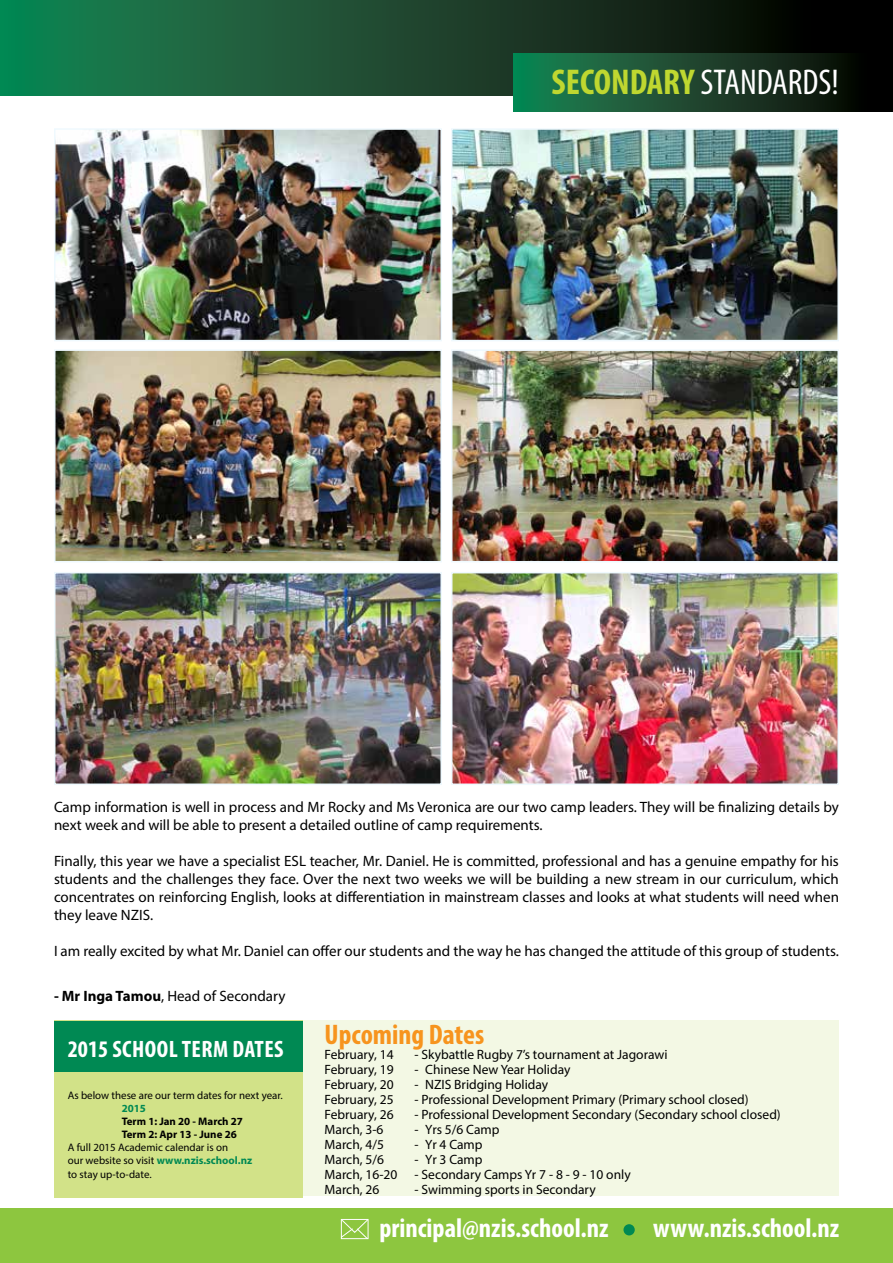
<style>
.page{position:relative;width:893px;height:1263px;background:#fff}
.page>*{position:absolute;margin:0;border:0;box-sizing:border-box;transform-origin:0 0}
.t1{font:condensed 36px "Myriad Pro";color:#fff}
.t2{font:700 condensed 28.35px "Myriad Pro";color:#f7941e}
.t3{font:700 condensed 27px "Myriad Pro";color:#fff}
.t4{font:700 condensed 23.85px "Myriad Pro";color:#fff}
.t5{font:15px/18px "Myriad Pro";color:#000}
.t6{font:13.5px "Myriad Pro";color:#000}
.t7{font:10.95px/13px "Myriad Pro";color:#000}
.t8{font:700 10.95px/13px "Myriad Pro";color:#000}
.t9{font:700 10.95px "Myriad Pro";color:#008953}
.s1{font-weight:700;color:#bfd730}
.s2{font-weight:700}
.s3{font-weight:700;color:#008953}
</style>
<div class="page">
<div style="left:0;top:1208px;width:893px;height:55px;background:#8dc63f"></div>
<svg style="left:340px;top:1219px;width:29px;height:21px"></svg>
<div style="left:623px;top:1224px;width:12px;height:11px;background:#008953;border-radius:50%"></div>
<svg style="left:1px;top:0;width:892px;height:96px;background:#17492f"></svg>
<hr style="left:0;top:0;width:1px;height:96px;background:#008953">
<svg style="left:514px;top:53px;width:379px;height:58px;background:#15422a"></svg>
<div style="left:294px;top:1020px;width:545px;height:176px;background:#f3f8e4"></div>
<div style="left:54px;top:1020px;width:248px;height:177px;background:#d2e288"></div>
<div style="left:54px;top:1021px;width:248px;height:50px;background:#008953"></div>
<img style="left:454px;top:575px;width:382px;height:207px">
<div style="left:451px;top:572px;width:388px;height:213px;border:2px solid #eff9fe"></div>
<img style="left:57px;top:575px;width:382px;height:207px">
<div style="left:54px;top:572px;width:388px;height:213px;border:2px solid #eff9fe"></div>
<img style="left:454px;top:131px;width:382px;height:207px">
<div style="left:451px;top:128px;width:388px;height:213px;border:2px solid #eff9fe"></div>
<img style="left:57px;top:131px;width:382px;height:207px">
<div style="left:54px;top:128px;width:388px;height:213px;border:2px solid #eff9fe"></div>
<img style="left:454px;top:352px;width:382px;height:207px">
<div style="left:451px;top:349px;width:388px;height:213px;border:2px solid #eff9fe"></div>
<img style="left:57px;top:352px;width:382px;height:207px">
<div style="left:54px;top:349px;width:388px;height:213px;border:2px solid #eff9fe"></div>
<h1 class="t1" style="left:552px;top:60px;width:289px"><span class="s1">SECONDARY</span> STANDARDS!</h1>
<p class="t5" style="left:54px;top:797px;width:786px">Camp information is well in process and Mr Rocky and Ms Veronica are our two camp leaders. They will be finalizing details by next week and will be able to present a detailed outline of camp requirements.</p>
<p class="t5" style="left:54px;top:851px;width:786px;text-align:justify">Finally, this year we have a specialist ESL teacher, Mr. Daniel. He is committed, professional and has a genuine empathy for his students and the challenges they face. Over the next two weeks we will be building a new stream in our curriculum, which concentrates on reinforcing English, looks at differentiation in mainstream classes and looks at what students will need when they leave NZIS.</p>
<p class="t5" style="left:54px;top:941px;width:786px">I am really excited by what Mr. Daniel can offer our students and the way he has changed the attitude of this group of students.</p>
<p class="t5" style="left:54px;top:986px;width:233px"><span class="s2">- Mr Inga Tamou</span>, Head of Secondary</p>
<h3 class="t4" style="left:68px;top:1034px;width:67px">2015 School</h3>
<h3 class="t4" style="left:182px;top:1034px;width:74px">Term Dates</h3>
<p class="t7" style="left:68px;top:1088px;width:217px">As below these are our term dates for next year.</p>
<p class="t9" style="left:122px;top:1101px;width:26px">2015</p>
<p class="t8" style="left:122px;top:1114px;width:123px">Term 1: Jan 20 - March 27<br>Term 2: Apr 13 - June 26</p>
<p class="t7" style="left:68px;top:1141px;width:186px">A full 2015 Academic calendar is on<br>our website so visit <span class="s3">www.nzis.school.nz </span>to stay up-to-date.</p>
<h2 class="t2" style="left:325px;top:1016px;width:161px">Upcoming Dates</h2>
<p class="t6" style="left:325px;top:1046px;width:71px">February, 14</p>
<p class="t6" style="left:415px;top:1046px;width:254px">- Skybattle Rugby 7’s tournament at Jagorawi</p>
<p class="t6" style="left:325px;top:1061px;width:71px">February, 19</p>
<p class="t6" style="left:415px;top:1061px;width:157px">- Chinese New Year Holiday</p>
<p class="t6" style="left:325px;top:1076px;width:71px">February, 20</p>
<p class="t6" style="left:415px;top:1076px;width:135px">- NZIS Bridging Holiday</p>
<p class="t6" style="left:325px;top:1091px;width:71px">February, 25</p>
<p class="t6" style="left:415px;top:1091px;width:335px">- Professional Development Primary (Primary school closed)</p>
<p class="t6" style="left:325px;top:1106px;width:71px">February, 26</p>
<p class="t6" style="left:415px;top:1106px;width:368px">- Professional Development Secondary (Secondary school closed)</p>
<p class="t6" style="left:325px;top:1121px;width:60px">March, 3-6</p>
<p class="t6" style="left:415px;top:1121px;width:86px">- Yrs 5/6 Camp</p>
<p class="t6" style="left:325px;top:1136px;width:61px">March, 4/5</p>
<p class="t6" style="left:415px;top:1136px;width:70px">- Yr 4 Camp</p>
<p class="t6" style="left:325px;top:1151px;width:61px">March, 5/6</p>
<p class="t6" style="left:415px;top:1151px;width:70px">- Yr 3 Camp</p>
<p class="t6" style="left:325px;top:1166px;width:74px">March, 16-20</p>
<p class="t6" style="left:415px;top:1166px;width:218px">- Secondary Camps Yr 7 - 8 - 9 - 10 only</p>
<p class="t6" style="left:325px;top:1181px;width:56px">March, 26</p>
<p class="t6" style="left:415px;top:1181px;width:183px">- Swimming sports in Secondary</p>
<h3 class="t3" style="left:379px;top:1211px;width:231px">principal@nzis.school.nz</h3>
<h3 class="t3" style="left:653px;top:1211px;width:188px">www.nzis.school.nz</h3>
</div>
